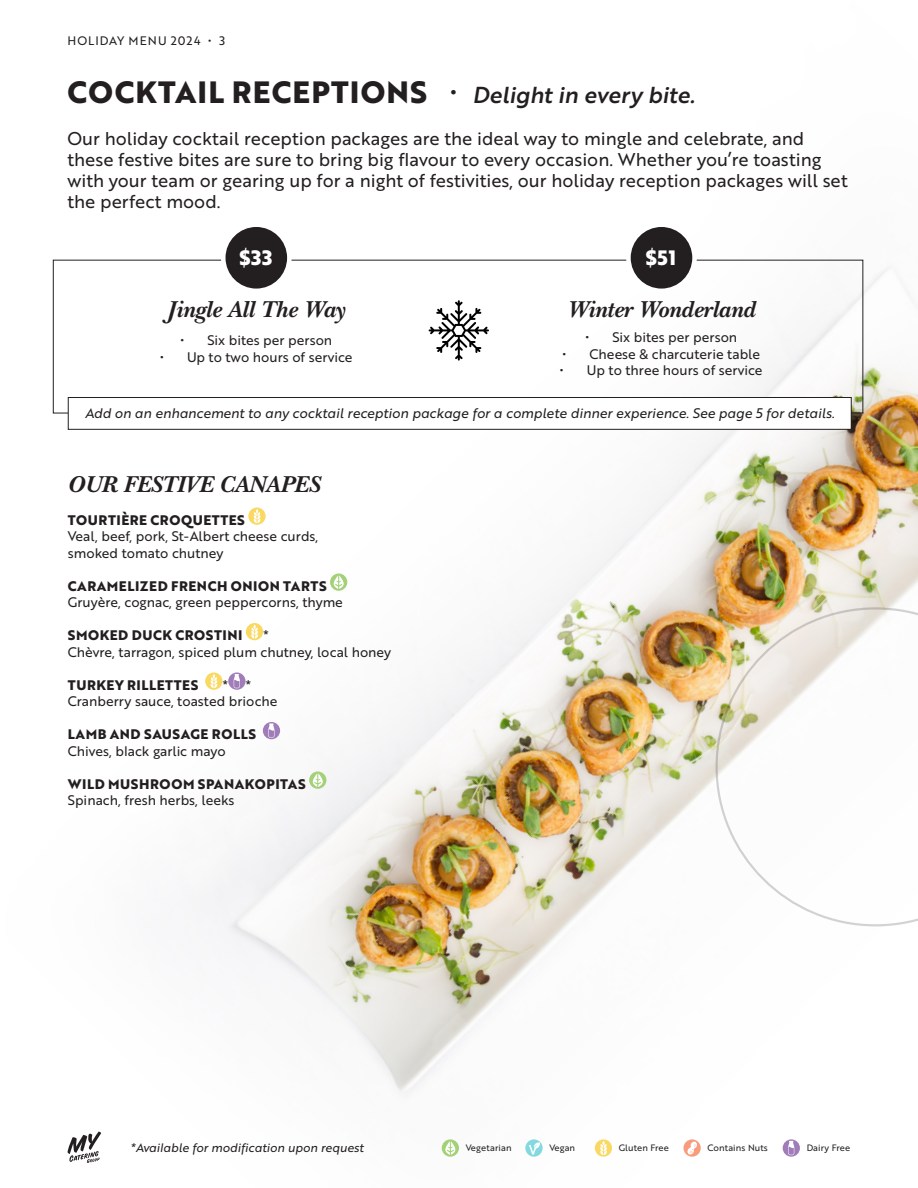
<style>
.page{position:relative;width:918px;height:1188px;background:#fff}
.page>*{position:absolute;margin:0;border:0;box-sizing:border-box;transform-origin:0 0}
.Brother_Reg_9_11{font:italic 700 24px "New Baskerville Std";color:#231f20}
.Brother_Reg_9_11-2{font:22.5px "Brother 1816 Medium Italic";color:#231f20}
.Brother_Reg_9_11-3{font:700 20.25px "Brother 1816 Extra";color:#fff}
.Brother_Body_12_14{font:18px/21px "Brother 1816 Regular";color:#231f20}
.Brother_Reg_9_11-4{font:13.5px "Brother 1816 Regular";color:#231f20}
.Brother_Reg_9_11-5{font:700 13.5px "Brother 1816 Extra";letter-spacing:.04em;color:#231f20}
.Brother_Reg_9_11-6{font:13.5px "Brother 1816 Regular Italic";color:#231f20}
.t1{font:12px "Brother 1816 Regular Italic";color:#231f20}
.t2{font:12px "Brother 1816 Regular";letter-spacing:.085em;color:#231f20}
.t3{font:9px "Brother 1816 Regular";letter-spacing:.01em;color:#231f20}
.s1{font-family:"Brother 1816 Extra";font-weight:700;font-size:30px}
.s2{font-family:"Brother 1816 Light";font-size:30px}
</style>
<div class="page">
<img style="left:52px;top:259px;width:866px;height:898px">
<svg style="left:67px;top:1131px;width:35px;height:32px"></svg>
<svg style="left:783px;top:1139px;width:17px;height:18px"></svg>
<svg style="left:788px;top:1141px;width:6px;height:14px"></svg>
<svg style="left:683px;top:1139px;width:18px;height:18px"></svg>
<svg style="left:687px;top:1141px;width:10px;height:14px"></svg>
<div style="left:595px;top:1139px;width:17px;height:18px;background:#fad963;border-radius:50%"></div>
<svg style="left:600px;top:1141px;width:7px;height:14px"></svg>
<svg style="left:525px;top:1139px;width:18px;height:18px"></svg>
<svg style="left:529px;top:1142px;width:11px;height:13px"></svg>
<svg style="left:442px;top:1139px;width:17px;height:18px"></svg>
<svg style="left:445px;top:1141px;width:10px;height:14px"></svg>
<svg style="left:248px;top:507px;width:18px;height:18px"></svg>
<svg style="left:253px;top:509px;width:9px;height:14px"></svg>
<svg style="left:330px;top:573px;width:17px;height:18px"></svg>
<svg style="left:334px;top:575px;width:10px;height:14px"></svg>
<div style="left:246px;top:623px;width:17px;height:17px;background:#fad963;border-radius:50%"></div>
<svg style="left:251px;top:625px;width:7px;height:14px"></svg>
<div style="left:205px;top:672px;width:17px;height:18px;background:#fad963;border-radius:50%"></div>
<svg style="left:210px;top:674px;width:8px;height:14px"></svg>
<svg style="left:228px;top:672px;width:18px;height:18px"></svg>
<svg style="left:234px;top:674px;width:6px;height:14px"></svg>
<div style="left:263px;top:722px;width:17px;height:17px;background:#a07db8;border-radius:50%"></div>
<svg style="left:268px;top:723px;width:7px;height:15px"></svg>
<svg style="left:309px;top:771px;width:17px;height:18px"></svg>
<svg style="left:313px;top:773px;width:10px;height:14px"></svg>
<div style="left:628px;top:225px;width:67px;height:66px;background:#231f20;border-radius:50%"></div>
<div style="left:626px;top:222px;width:71px;height:71px;border:4px solid #fff;border-radius:50%"></div>
<div style="left:223px;top:225px;width:66px;height:66px;background:#231f20;border-radius:50%"></div>
<div style="left:221px;top:222px;width:71px;height:71px;border:4px solid #fff;border-radius:50%"></div>
<svg style="left:716px;top:607px;width:202px;height:319px"></svg>
<svg style="left:429px;top:300px;width:60px;height:61px"></svg>
<div style="left:68px;top:398px;width:783px;height:31px;background:#fff"></div>
<div style="left:68px;top:397px;width:784px;height:33px;border:1px solid #231f20"></div>
<p class="t2" style="left:68px;top:32px;width:159px">HOLIDAY MENU 2024 • 3</p>
<p class="Brother_Reg_9_11-2" style="left:68px;top:78px;width:629px"><span class="s1">COCKTAIL RECEPTIONS</span> <span class="s2">•</span> Delight in every bite.</p>
<p class="Brother_Body_12_14" style="left:68px;top:127px;width:782px">Our holiday cocktail reception packages are the ideal way to mingle and celebrate, and these festive bites are sure to bring big flavour to every occasion. Whether you’re toasting with your team or gearing up for a night of festivities, our holiday reception packages will set the perfect mood.</p>
<p class="Brother_Reg_9_11-3" style="left:239px;top:242px;width:35px">$33</p>
<p class="Brother_Reg_9_11-3" style="left:645px;top:242px;width:32px">$51</p>
<p class="Brother_Reg_9_11" style="left:168px;top:295px;width:179px">Jingle All The Way</p>
<p class="Brother_Reg_9_11-4" style="left:180px;top:330px;width:153px">• Six bites per person</p>
<p class="Brother_Reg_9_11-4" style="left:160px;top:347px;width:194px">• Up to two hours of service</p>
<p class="Brother_Reg_9_11" style="left:567px;top:295px;width:189px">Winter Wonderland</p>
<p class="Brother_Reg_9_11-4" style="left:585px;top:327px;width:153px">• Six bites per person</p>
<p class="Brother_Reg_9_11-4" style="left:563px;top:344px;width:199px">• Cheese &amp; charcuterie table</p>
<p class="Brother_Reg_9_11-4" style="left:560px;top:360px;width:204px">• Up to three hours of service</p>
<p class="Brother_Reg_9_11-6" style="left:85px;top:403px;width:751px">Add on an enhancement to any cocktail reception package for a complete dinner experience. See page 5 for details.</p>
<p class="Brother_Reg_9_11" style="left:68px;top:470px;width:254px">OUR FESTIVE CANAPES</p>
<p class="Brother_Reg_9_11-5" style="left:68px;top:510px;width:179px">TOURTIÈRE CROQUETTES</p>
<p class="Brother_Reg_9_11-4" style="left:68px;top:526px;width:252px">Veal, beef, pork, St-Albert cheese curds,</p>
<p class="Brother_Reg_9_11-4" style="left:68px;top:543px;width:157px">smoked tomato chutney</p>
<p class="Brother_Reg_9_11-5" style="left:68px;top:576px;width:260px">CARAMELIZED FRENCH ONION TARTS</p>
<p class="Brother_Reg_9_11-4" style="left:68px;top:592px;width:276px">Gruyère, cognac, green peppercorns, thyme</p>
<p class="Brother_Reg_9_11-5" style="left:68px;top:625px;width:176px">SMOKED DUCK CROSTINI</p>
<p class="Brother_Reg_9_11-4" style="left:263px;top:625px;width:7px">*</p>
<p class="Brother_Reg_9_11-4" style="left:68px;top:642px;width:325px">Chèvre, tarragon, spiced plum chutney, local honey</p>
<p class="Brother_Reg_9_11-5" style="left:68px;top:675px;width:132px">TURKEY RILLETTES</p>
<p class="Brother_Reg_9_11-4" style="left:222px;top:675px;width:30px">* *</p>
<p class="Brother_Reg_9_11-4" style="left:68px;top:691px;width:211px">Cranberry sauce, toasted brioche</p>
<p class="Brother_Reg_9_11-5" style="left:68px;top:724px;width:190px">LAMB AND SAUSAGE ROLLS</p>
<p class="Brother_Reg_9_11-4" style="left:68px;top:741px;width:159px">Chives, black garlic mayo</p>
<p class="Brother_Reg_9_11-5" style="left:68px;top:774px;width:239px">WILD MUSHROOM SPANAKOPITAS</p>
<p class="Brother_Reg_9_11-4" style="left:68px;top:790px;width:168px">Spinach, fresh herbs, leeks</p>
<p class="t1" style="left:130px;top:1139px;width:235px">*Available for modification upon request</p>
<p class="t3" style="left:466px;top:1141px;width:47px">Vegetarian</p>
<p class="t3" style="left:549px;top:1141px;width:27px">Vegan</p>
<p class="t3" style="left:619px;top:1141px;width:52px">Gluten Free</p>
<p class="t3" style="left:707px;top:1141px;width:62px">Contains Nuts</p>
<p class="t3" style="left:807px;top:1141px;width:45px">Dairy Free</p>
</div>
